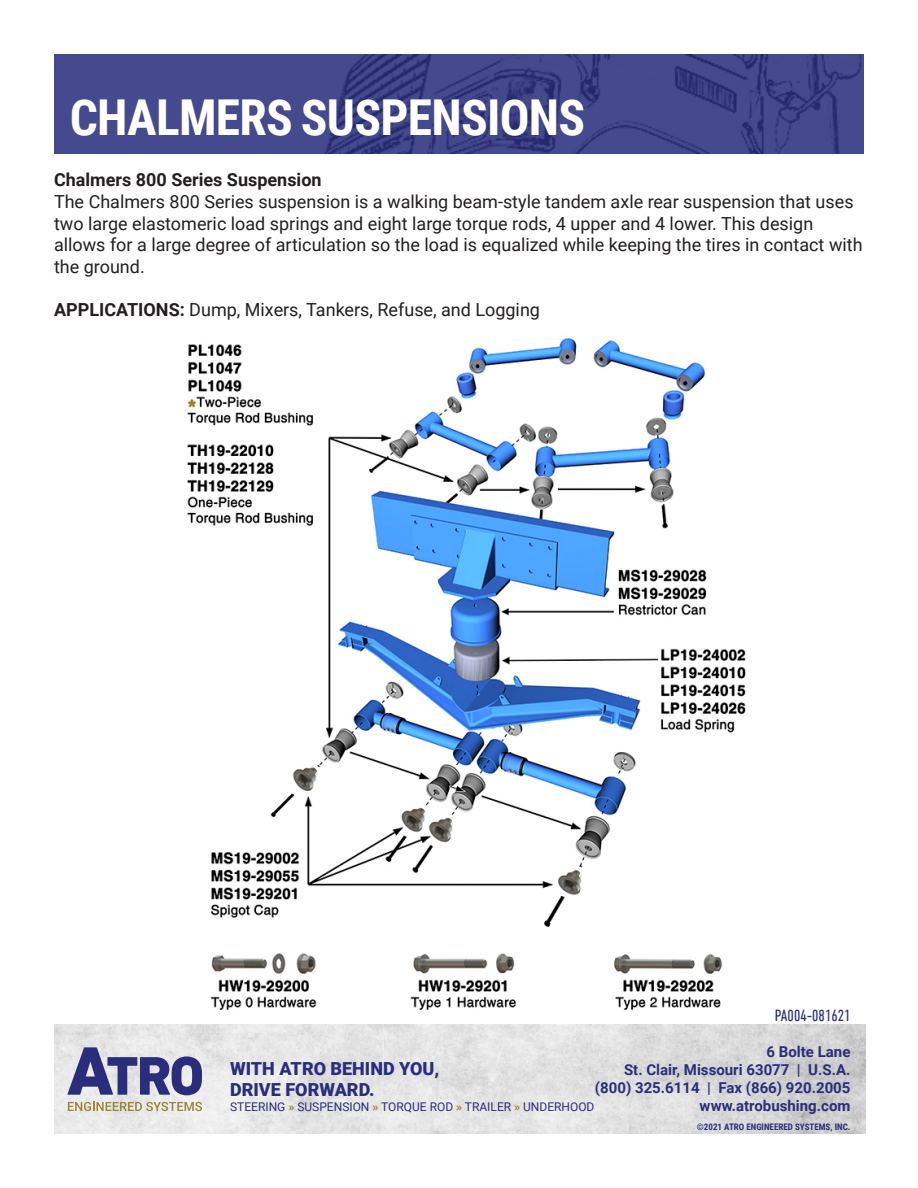
<style>
.page{position:relative;width:918px;height:1188px;background:#fff}
.page>*{position:absolute;margin:0;border:0;box-sizing:border-box;transform-origin:0 0}
.t1{font:700 49.5px "Roboto Condensed";letter-spacing:-.015em;color:#fff}
.t2{font:18px/21.6px "Roboto";color:#231f20}
.t3{font:900 18px "Roboto";color:#292e7c}
.t4{font:700 18px "Roboto";color:#231f20}
.t5{font:condensed 16.5px "DIN Next LT Pro";color:#292e7c}
.t6{font:700 15px/18px "Roboto";color:#292e7c;text-align:right}
.t7{font:12px "Roboto";color:#292e7c}
.t8{font:700 9px "Roboto Condensed";color:#292e7c}
.s1{font-weight:700}
.s2{font-weight:700;color:#9e8533}
</style>
<div class="page">
<img style="left:54px;top:1024px;width:812px;height:110px">
<img style="left:54px;top:54px;width:810px;height:99px">
<svg style="left:68px;top:1047px;width:134px;height:48px;background:#8486af"></svg>
<svg style="left:68px;top:1102px;width:134px;height:9px"></svg>
<img style="left:187px;top:338px;width:559px;height:672px">
<p class="t1" style="left:70px;top:83px;width:517px">CHALMERS SUSPENSIONS</p>
<p class="t4" style="left:54px;top:167px;width:269px">Chalmers 800 Series Suspension</p>
<p class="t2" style="left:54px;top:190px;width:810px">The Chalmers 800 Series suspension is a walking beam-style tandem axle rear suspension that uses two large elastomeric load springs and eight large torque rods, 4 upper and 4 lower. This design allows for a large degree of articulation so the load is equalized while keeping the tires in contact with the ground.</p>
<p class="t2" style="left:54px;top:298px;width:488px"><span class="s1">APPLICATIONS:</span> Dump, Mixers, Tankers, Refuse, and Logging</p>
<p class="t5" style="left:775px;top:1006px;width:77px">PA004-081621</p>
<p class="t6" style="left:624px;top:1042px;width:228px">6 Bolte Lane<br>St. Clair, Missouri 63077 | U.S.A.</p>
<p class="t6" style="left:595px;top:1078px;width:257px">(800) 325.6114 | Fax (866) 920.2005</p>
<p class="t6" style="left:700px;top:1096px;width:152px">www.atrobushing.com</p>
<p class="t8" style="left:697px;top:1121px;width:155px">©2021 ATRO ENGINEERED SYSTEMS, INC.</p>
<p class="t3" style="left:230px;top:1056px;width:211px">WITH ATRO BEHIND YOU,</p>
<p class="t3" style="left:230px;top:1077px;width:146px">DRIVE FORWARD.</p>
<p class="t7" style="left:230px;top:1098px;width:366px">STEERING <span class="s2">»</span> SUSPENSION <span class="s2">»</span> TORQUE ROD <span class="s2">»</span> TRAILER <span class="s2">»</span> UNDERHOOD</p>
</div>
